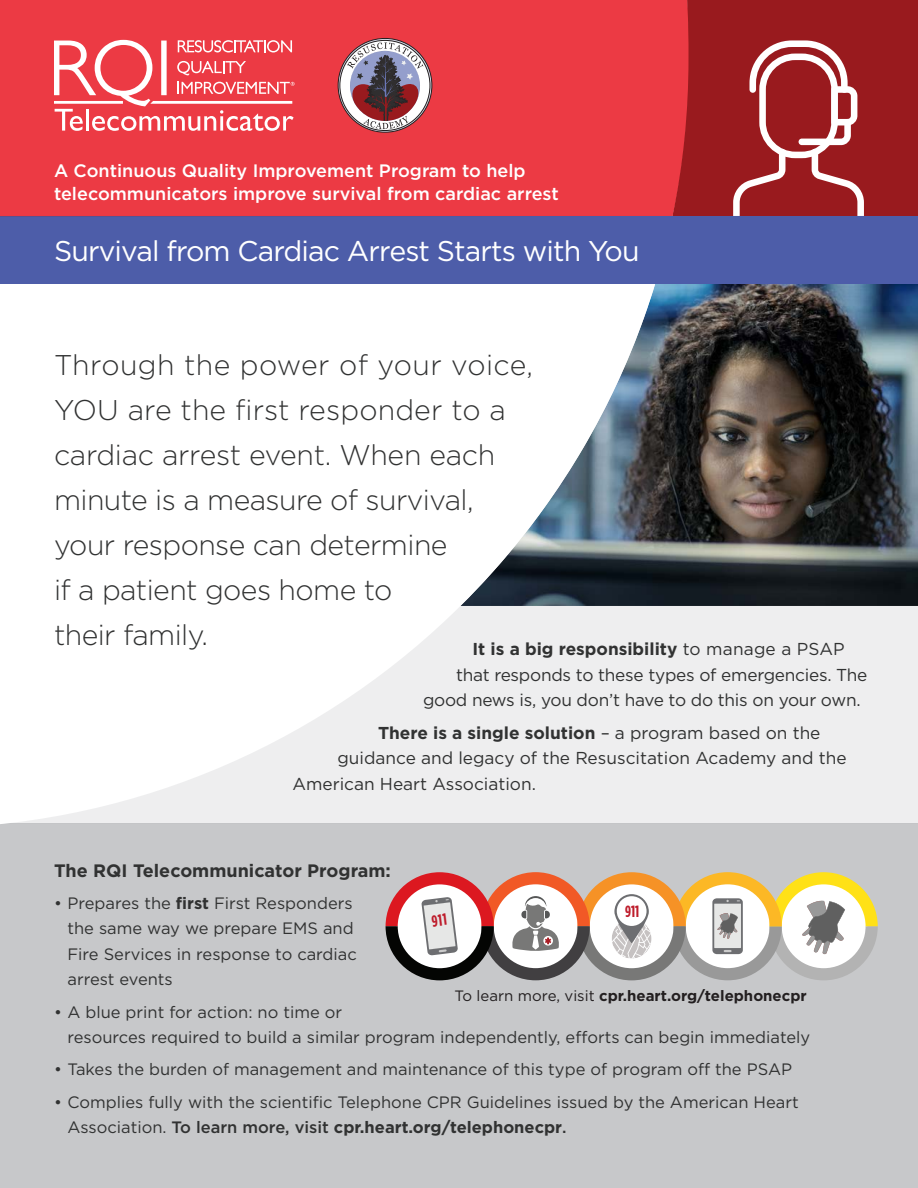
<style>
.page{position:relative;width:918px;height:1188px;background:#fff}
.page>*{position:absolute;margin:0;border:0;box-sizing:border-box;transform-origin:0 0}
._03_intro__P{font:300 28.5px/45px "Gotham";letter-spacing:-.02em;color:#313232}
._02_head__H2{font:28.5px "Gotham";letter-spacing:-.03em;color:#fff}
._01_tagline__H1{font:500 18px/22.5px "Gotham";color:#fff}
._05_sub-head__P{font:700 18px "Gotham";color:#313232}
._04_sub-intro__P{font:17.25px "Gotham";letter-spacing:-.015em;color:#313232}
._04_sub-intro__P-2{font:700 17.25px "Gotham";color:#313232}
.t1{font:16.5px/25.5px "Gotham";color:#313232}
.t2{font:700 16.2px "Gotham Condensed";color:#be1d2c}
.t3{font:700 15px "Gotham";color:#231f20}
.s1{font-weight:400}
.s2{font-weight:700}
.s3{font-weight:500}
</style>
<div class="page">
<div style="left:0;top:824px;width:918px;height:364px;background:#c7c8ca"></div>
<div style="left:0;top:216px;width:918px;height:608px;background:#eeeeef"></div>
<img style="left:688px;top:283px;width:230px;height:323px">
<svg style="left:0;top:283px;width:688px;height:541px;fill:#fff"></svg>
<div style="left:0;top:216px;width:918px;height:67px;background:#4d5da9"></div>
<div style="left:694px;top:0;width:224px;height:216px;background:#991a1e"></div>
<div style="left:0;top:0;width:688px;height:216px;background:#ec3a44"></div>
<svg style="left:733px;top:40px;width:131px;height:176px"></svg>
<svg style="left:54px;top:40px;width:241px;height:91px"></svg>
<svg style="left:338px;top:38px;width:94px;height:94px"></svg>
<svg style="left:340px;top:40px;width:90px;height:91px"></svg>
<svg style="left:347px;top:43px;width:76px;height:86px"></svg>
<svg style="left:386px;top:872px;width:492px;height:108px"></svg>
<h1 class="_01_tagline__H1" style="left:54px;top:159px;width:506px">A Continuous Quality Improvement Program to help telecommunicators improve survival from cardiac arrest</h1>
<p class="_02_head__H2" style="left:54px;top:235px;width:587px">Survival from Cardiac Arrest Starts with You</p>
<p class="_03_intro__P" style="left:54px;top:342px;width:481px">Through the power of your voice,<br>YOU are the first responder to a cardiac arrest event. When each minute is a measure of survival, your response can determine<br>if a patient goes home to<br>their family.</p>
<p class="_04_sub-intro__P-2" style="left:472px;top:639px;width:374px">It is a big responsibility <span class="s1">to manage a PSAP</span></p>
<p class="_04_sub-intro__P" style="left:456px;top:665px;width:413px">that responds to these types of emergencies. The</p>
<p class="_04_sub-intro__P" style="left:423px;top:691px;width:439px">good news is, you don’t have to do this on your own.</p>
<p class="_04_sub-intro__P-2" style="left:378px;top:722px;width:444px">There is a single solution <span class="s1">– a program based on the</span></p>
<p class="_04_sub-intro__P" style="left:338px;top:748px;width:511px">guidance and legacy of the Resuscitation Academy and the</p>
<p class="_04_sub-intro__P" style="left:292px;top:774px;width:245px">American Heart Association.</p>
<p class="_05_sub-head__P" style="left:54px;top:860px;width:338px">The RQI Telecommunicator Program:</p>
<p class="t1" style="left:68px;top:890px;width:291px;text-indent:-14px">• Prepares the <span class="s2">first</span> First Responders the same way we prepare EMS and<br>Fire Services in response to cardiac arrest events</p>
<p class="t1" style="left:68px;top:999px;width:744px;text-indent:-14px">• A blue print for action: no time or<br>resources required to build a similar program independently, efforts can begin immediately</p>
<p class="t1" style="left:54px;top:1057px;width:740px">• Takes the burden of management and maintenance of this type of program off the PSAP</p>
<p class="t1" style="left:68px;top:1089px;width:733px;text-indent:-14px">• Complies fully with the scientific Telephone CPR Guidelines issued by the American Heart<br>Association. <span class="s3">To learn more, visit</span> <span class="s2">cpr.heart.org/telephonecpr</span><span class="s3">.</span></p>
<p class="t2" style="left:625px;top:902px;width:16px">911</p>
<p class="t3" style="left:455px;top:988px;width:354px"><span class="s1">To learn more, visit</span> cpr.heart.org/telephonecpr</p>
</div>
